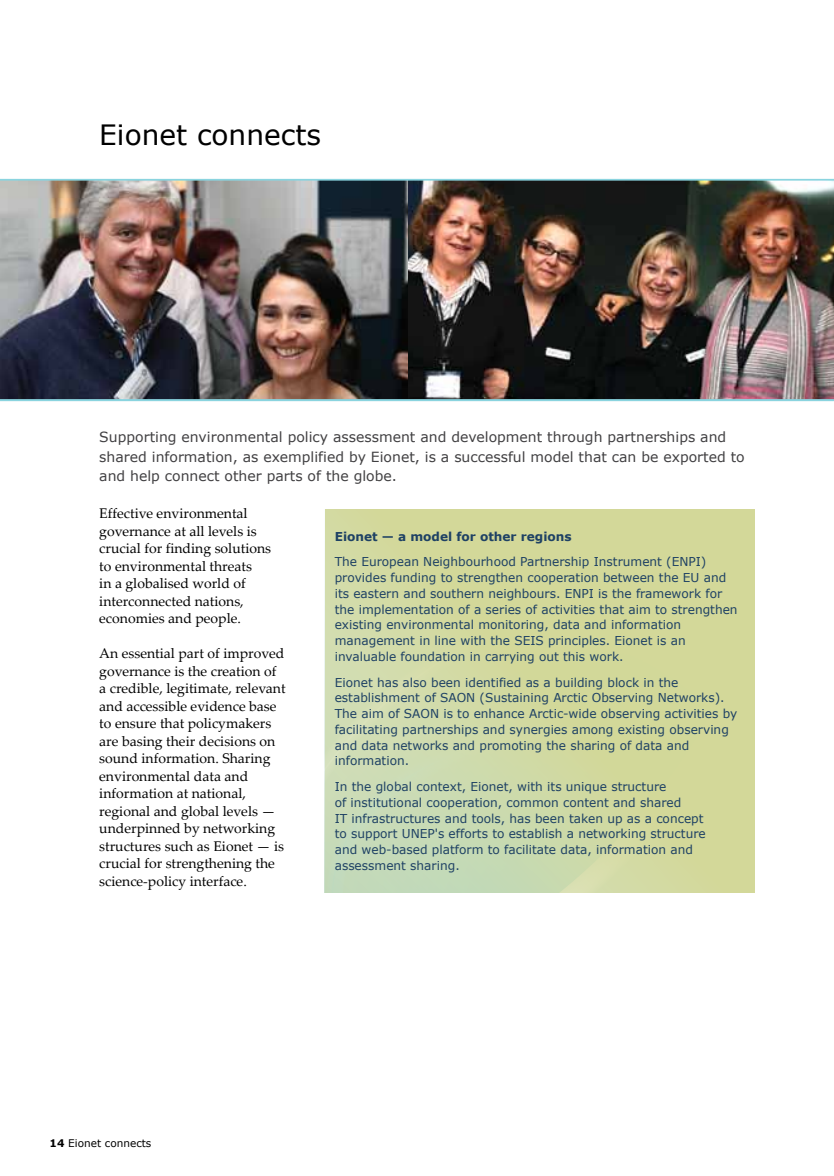
<style>
.page{position:relative;width:834px;height:1176px;background:#fff}
.page>*{position:absolute;margin:0;border:0;box-sizing:border-box;transform-origin:0 0}
.Chapter_title{font:28px "Verdana";color:#000}
.Body_text{font:14px/17.5px "Palatino Linotype";color:#000}
.Emphasized_text{font:14px/19.2px "Verdana";color:#414042}
.Green_box_body{font:12.25px/15.8px "Verdana";color:#1e4164}
.Green_box_heading{font:700 12.25px "Verdana";color:#1e4164}
.t1{font:10.5px "Verdana";color:#000}
.s1{font-weight:700}
</style>
<div class="page">
<img style="left:0;top:181px;width:408px;height:218px">
<img style="left:408px;top:181px;width:425px;height:218px">
<hr style="left:0;top:179px;width:833px;height:2px;background:#8ad4df">
<hr style="left:0;top:399px;width:833px;height:2px;background:#8ad4df">
<svg style="left:324px;top:509px;width:430px;height:383px;background:#d0d9a2"></svg>
<p class="Chapter_title" style="left:99px;top:117px;width:223px">Eionet connects</p>
<p class="Emphasized_text" style="left:99px;top:427px;width:647px">Supporting environmental policy assessment and development through partnerships and shared information, as exemplified by Eionet, is a successful model that can be exported to and help connect other parts of the globe.</p>
<p class="Body_text" style="left:99px;top:504px;width:173px">Effective environmental governance at all levels is crucial for finding solutions to environmental threats<br>in a globalised world of interconnected nations, economies and people.</p>
<p class="Body_text" style="left:99px;top:644px;width:188px">An essential part of improved governance is the creation of a credible, legitimate, relevant and accessible evidence base to ensure that policymakers are basing their decisions on sound information. Sharing environmental data and information at national, regional and global levels — underpinned by networking structures such as Eionet — is crucial for strengthening the science-policy interface.</p>
<p class="Green_box_heading" style="left:334px;top:528px;width:238px">Eionet — a model for other regions</p>
<p class="Green_box_body" style="left:334px;top:554px;width:404px">The European Neighbourhood Partnership Instrument (ENPI) provides funding to strengthen cooperation between the EU and its eastern and southern neighbours. ENPI is the framework for the implementation of a series of activities that aim to strengthen existing environmental monitoring, data and information management in line with the SEIS principles. Eionet is an invaluable foundation in carrying out this work.</p>
<p class="Green_box_body" style="left:334px;top:674px;width:404px">Eionet has also been identified as a building block in the establishment of SAON (Sustaining Arctic Observing Networks).<br>The aim of SAON is to enhance Arctic-wide observing activities by facilitating partnerships and synergies among existing observing and data networks and promoting the sharing of data and information.</p>
<p class="Green_box_body" style="left:334px;top:778px;width:372px">In the global context, Eionet, with its unique structure<br>of institutional cooperation, common content and shared<br>IT infrastructures and tools, has been taken up as a concept to support UNEP's efforts to establish a networking structure and web-based platform to facilitate data, information and assessment sharing.</p>
<p class="t1" style="left:50px;top:1136px;width:103px"><span class="s1">14</span> Eionet connects</p>
</div>
